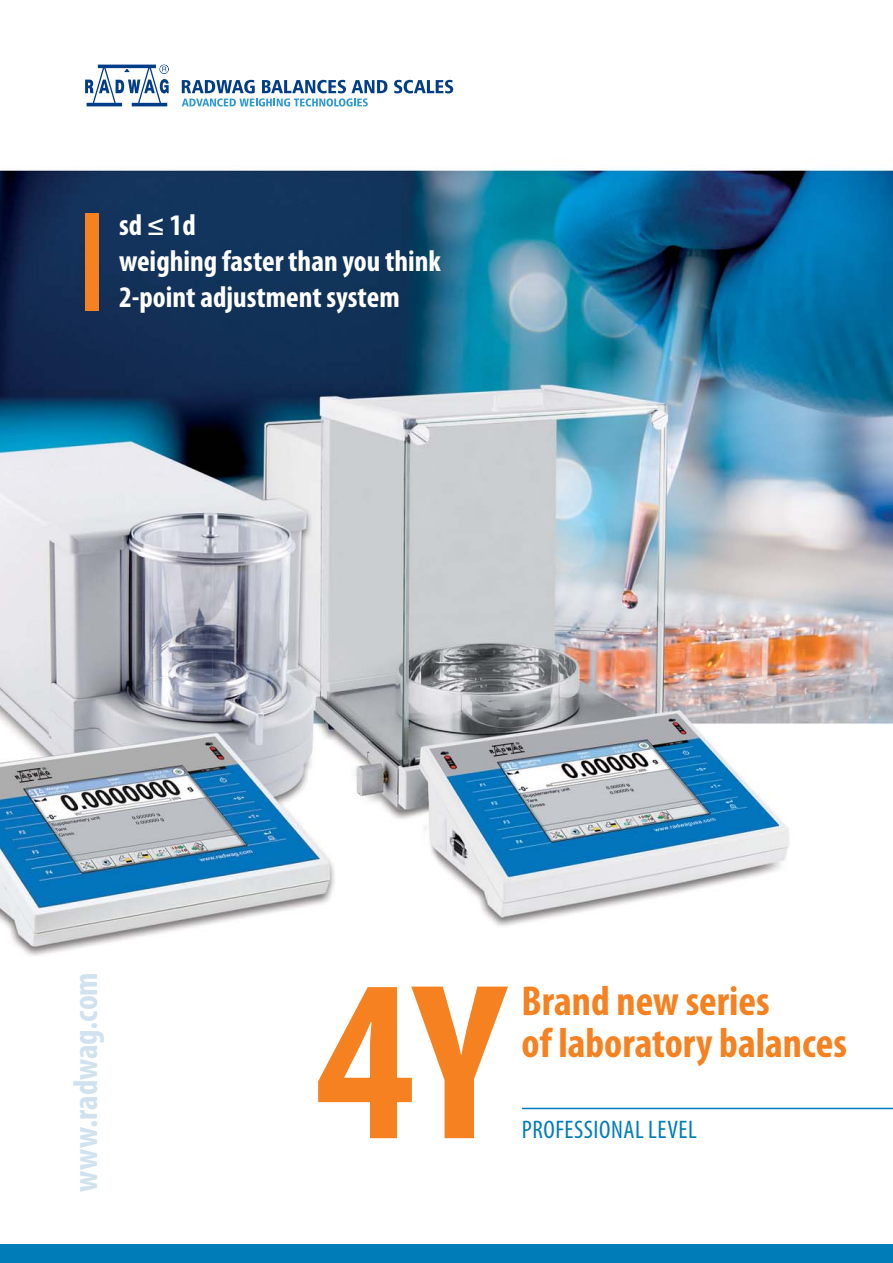
<style>
.page{position:relative;width:893px;height:1263px;background:#fff}
.page>*{position:absolute;margin:0;border:0;box-sizing:border-box;transform-origin:0 0}
.t1{font:700 condensed 232.35px "Myriad Pro";color:#f58120}
.t2{font:700 condensed 42px/42px "Myriad Pro";color:#f58120}
.t3{font:700 condensed 34.5px "Myriad Pro";color:#d0e2ef}
.t4{font:700 condensed 30px/36px "Myriad Pro";color:#fff}
.t5{font:condensed 25.5px "Myriad Pro";letter-spacing:.02em;color:#007cb9}
.s1{font-size:224.85px}
</style>
<div class="page">
<img style="left:0;top:64px;width:893px;height:1046px">
<div style="left:85px;top:213px;width:14px;height:98px;background:#f58120"></div>
<div style="left:0;top:1244px;width:893px;height:19px;background:#007cb9"></div>
<hr style="left:522px;top:1108px;width:371px;height:1px;background:#007cb9">
<svg style="left:85px;top:65px;width:84px;height:41px"></svg>
<svg style="left:394px;top:80px;width:59px;height:13px"></svg>
<svg style="left:182px;top:80px;width:205px;height:27px"></svg>
<p class="t4" style="left:119px;top:209px;width:323px">sd ≤ 1d<br>weighing faster than you think<br>2-point adjustment system</p>
<p class="t3" style="left:73px;top:1192px;width:222px;rotate:-90deg">www.radwag.com</p>
<h1 class="t1" style="left:316px;top:972px;width:191px">4<span class="s1">Y</span></h1>
<h2 class="t2" style="left:521px;top:983px;width:327px">Brand new series<br>of laboratory balances</h2>
<p class="t5" style="left:522px;top:1119px;width:177px">PROFESSIONAL LEVEL</p>
</div>
